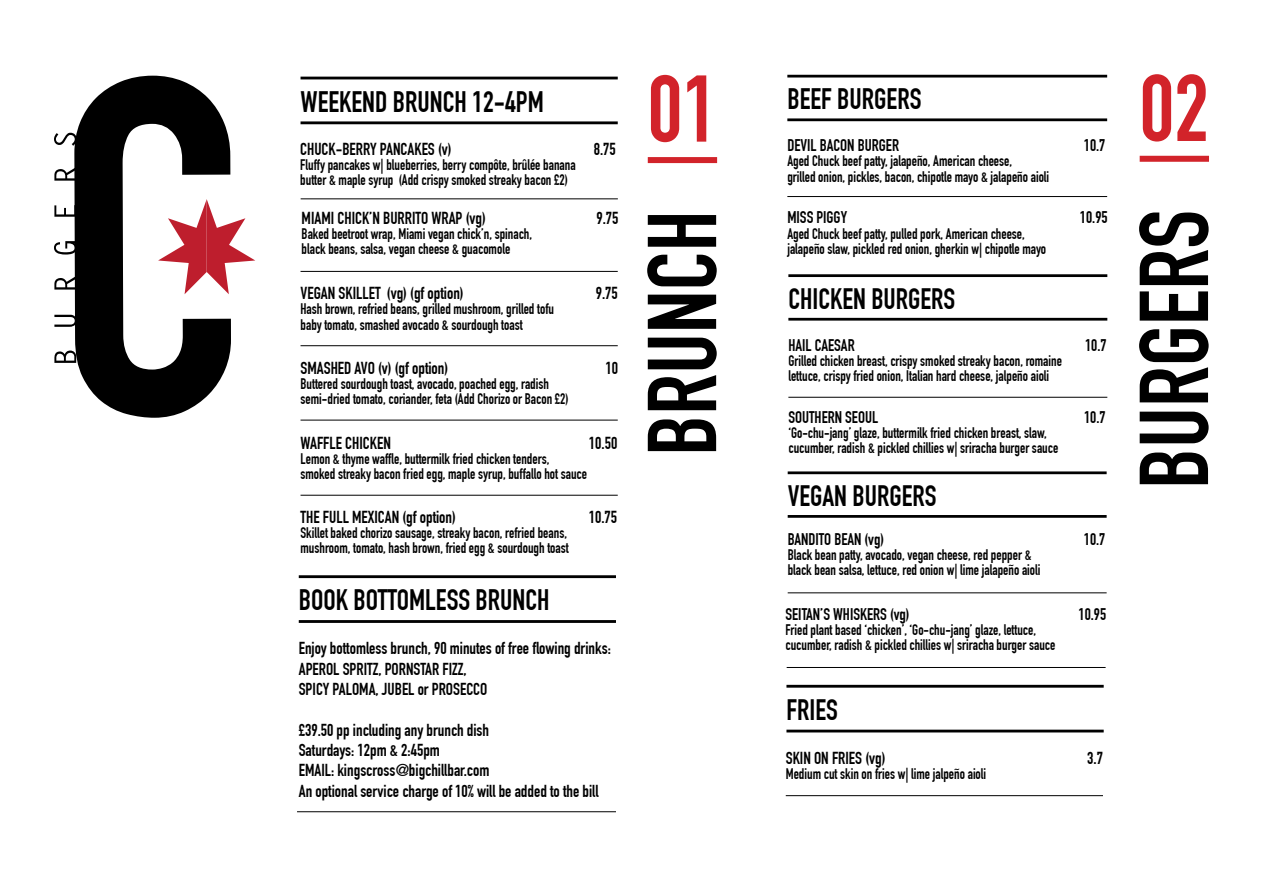
<style>
.page{position:relative;width:1263px;height:893px;background:#fff}
.page>*{position:absolute;margin:0;border:0;box-sizing:border-box;transform-origin:0 0}
.t1{font:700 96px "DIN Condensed";color:#000}
.t2{font:700 93px "DIN Condensed";color:#d2232a}
.t3{font:700 28.95px "DIN Condensed";color:#000}
.t4{font:700 16.95px/20.4px "DIN Condensed";color:#000}
.t5{font:700 16.5px "DIN Condensed";color:#000}
.t6{font:700 15px/15.1px "DIN Condensed";color:#000;scale:.95 1}
</style>
<div class="page">
<hr style="left:300px;top:77px;width:318px;height:2px;background:#000">
<hr style="left:300px;top:121px;width:318px;height:3px;background:#000">
<hr style="left:300px;top:271px;width:318px;height:1px;background:#000">
<hr style="left:300px;top:345px;width:318px;height:1px;background:#000">
<hr style="left:300px;top:420px;width:318px;height:1px;background:#000">
<hr style="left:300px;top:495px;width:318px;height:1px;background:#000">
<hr style="left:301px;top:199px;width:317px;height:1px;background:#000">
<hr style="left:299px;top:575px;width:317px;height:3px;background:#000">
<hr style="left:299px;top:620px;width:317px;height:3px;background:#000">
<div style="left:648px;top:157px;width:69px;height:6px;background:#d2232a"></div>
<div style="left:1140px;top:156px;width:69px;height:6px;background:#d2232a"></div>
<hr style="left:787px;top:75px;width:320px;height:3px;background:#000">
<hr style="left:787px;top:118px;width:320px;height:3px;background:#000">
<hr style="left:787px;top:196px;width:320px;height:1px;background:#000">
<hr style="left:788px;top:274px;width:319px;height:3px;background:#000">
<hr style="left:788px;top:318px;width:319px;height:3px;background:#000">
<hr style="left:788px;top:397px;width:319px;height:1px;background:#000">
<hr style="left:788px;top:471px;width:319px;height:3px;background:#000">
<hr style="left:788px;top:515px;width:319px;height:3px;background:#000">
<hr style="left:788px;top:593px;width:319px;height:1px;background:#000">
<hr style="left:787px;top:667px;width:318px;height:1px;background:#000">
<hr style="left:786px;top:685px;width:318px;height:3px;background:#000">
<hr style="left:786px;top:730px;width:318px;height:2px;background:#000">
<hr style="left:786px;top:795px;width:317px;height:1px;background:#000">
<hr style="left:297px;top:811px;width:319px;height:1px;background:#000">
<svg style="left:74px;top:76px;width:157px;height:342px;fill:#000"></svg>
<svg style="left:158px;top:199px;width:97px;height:95px"></svg>
<svg style="left:54px;top:351px;width:22px;height:12px"></svg>
<svg style="left:54px;top:315px;width:23px;height:12px"></svg>
<svg style="left:54px;top:276px;width:22px;height:14px"></svg>
<svg style="left:54px;top:241px;width:23px;height:14px"></svg>
<svg style="left:54px;top:205px;width:22px;height:12px"></svg>
<svg style="left:54px;top:167px;width:22px;height:14px"></svg>
<svg style="left:54px;top:133px;width:23px;height:13px"></svg>
<h3 class="t3" style="left:300px;top:85px;width:245px">WEEKEND BRUNCH 12-4PM</h3>
<p class="t4" style="left:300px;top:139px;width:153px">CHUCK-BERRY PANCAKES (v)</p>
<p class="t4" style="left:594px;top:139px;width:24px">8.75</p>
<p class="t6" style="left:300px;top:157px;width:291px">Fluffy pancakes w| blueberries, berry compôte, brûlée banana butter &amp; maple syrup (Add crispy smoked streaky bacon £2)</p>
<p class="t4" style="left:302px;top:208px;width:186px">MIAMI CHICK’N BURRITO WRAP (vg)</p>
<p class="t4" style="left:596px;top:208px;width:24px">9.75</p>
<p class="t6" style="left:302px;top:226px;width:244px">Baked beetroot wrap, Miami vegan chick’n, spinach, black beans, salsa, vegan cheese &amp; guacomole</p>
<p class="t4" style="left:300px;top:283px;width:165px">VEGAN SKILLET (vg) (gf option)</p>
<p class="t4" style="left:596px;top:283px;width:24px">9.75</p>
<p class="t6" style="left:300px;top:302px;width:268px">Hash brown, refried beans, grilled mushroom, grilled tofu baby tomato, smashed avocado &amp; sourdough toast</p>
<p class="t4" style="left:300px;top:358px;width:149px">SMASHED AVO (v) (gf option)</p>
<p class="t4" style="left:605px;top:358px;width:14px">10</p>
<p class="t6" style="left:300px;top:376px;width:284px">Buttered sourdough toast, avocado, poached egg, radish semi-dried tomato, coriander, feta (Add Chorizo or Bacon £2)</p>
<p class="t4" style="left:300px;top:433px;width:92px">WAFFLE CHICKEN</p>
<p class="t4" style="left:589px;top:433px;width:30px">10.50</p>
<p class="t6" style="left:300px;top:451px;width:303px">Lemon &amp; thyme waffle, buttermilk fried chicken tenders, smoked streaky bacon fried egg, maple syrup, buffallo hot sauce</p>
<p class="t4" style="left:300px;top:507px;width:157px">THE FULL MEXICAN (gf option)</p>
<p class="t4" style="left:589px;top:507px;width:30px">10.75</p>
<p class="t6" style="left:300px;top:525px;width:284px">Skillet baked chorizo sausage, streaky bacon, refried beans, mushroom, tomato, hash brown, fried egg &amp; sourdough toast</p>
<h3 class="t3" style="left:299px;top:583px;width:252px">BOOK BOTTOMLESS BRUNCH</h3>
<p class="t4" style="left:299px;top:638px;width:314px">Enjoy bottomless brunch, 90 minutes of free flowing drinks:<br>APEROL SPRITZ, PORNSTAR FIZZ,<br>SPICY PALOMA, JUBEL or PROSECCO</p>
<p class="t4" style="left:299px;top:720px;width:301px">£39.50 pp including any brunch dish<br>Saturdays: 12pm &amp; 2:45pm<br>EMAIL: kingscross@bigchillbar.com<br>An optional service charge of 10% will be added to the bill</p>
<h2 class="t2" style="left:648px;top:54px;width:71px">01</h2>
<h1 class="t1" style="left:626px;top:456px;width:247px;rotate:-90deg">BRUNCH</h1>
<h3 class="t3" style="left:787px;top:82px;width:136px">BEEF BURGERS</h3>
<p class="t5" style="left:787px;top:136px;width:113px">DEVIL BACON BURGER</p>
<p class="t5" style="left:1084px;top:136px;width:23px">10.7</p>
<p class="t6" style="left:787px;top:154px;width:277px">Aged Chuck beef patty, jalapeño, American cheese,<br>grilled onion, pickles, bacon, chipotle mayo &amp; jalapeño aioli</p>
<p class="t5" style="left:787px;top:208px;width:61px">MISS PIGGY</p>
<p class="t5" style="left:1080px;top:208px;width:29px">10.95</p>
<p class="t6" style="left:787px;top:226px;width:274px">Aged Chuck beef patty, pulled pork, American cheese, jalapeño slaw, pickled red onion, gherkin w| chipotle mayo</p>
<h3 class="t3" style="left:788px;top:282px;width:168px">CHICKEN BURGERS</h3>
<p class="t5" style="left:788px;top:335px;width:68px">HAIL CAESAR</p>
<p class="t5" style="left:1085px;top:335px;width:23px">10.7</p>
<p class="t6" style="left:788px;top:353px;width:290px">Grilled chicken breast, crispy smoked streaky bacon, romaine lettuce, crispy fried onion, Italian hard cheese, jalpeño aioli</p>
<p class="t5" style="left:788px;top:407px;width:91px">SOUTHERN SEOUL</p>
<p class="t5" style="left:1084px;top:407px;width:23px">10.7</p>
<p class="t6" style="left:788px;top:425px;width:286px">‘Go-chu-jang’ glaze, buttermilk fried chicken breast, slaw, cucumber, radish &amp; pickled chillies w| sriracha burger sauce</p>
<h3 class="t3" style="left:788px;top:479px;width:150px">VEGAN BURGERS</h3>
<p class="t5" style="left:788px;top:529px;width:98px">BANDITO BEAN (vg)</p>
<p class="t5" style="left:1084px;top:529px;width:23px">10.7</p>
<p class="t6" style="left:788px;top:547px;width:268px">Black bean patty, avocado, vegan cheese, red pepper &amp; black bean salsa, lettuce, red onion w| lime jalapeño aioli</p>
<p class="t5" style="left:785px;top:604px;width:126px">SEITAN’S WHISKERS (vg)</p>
<p class="t5" style="left:1078px;top:604px;width:29px">10.95</p>
<p class="t6" style="left:785px;top:622px;width:286px">Fried plant based ‘chicken’, ‘Go-chu-jang’ glaze, lettuce, cucumber, radish &amp; pickled chillies w| sriracha burger sauce</p>
<h3 class="t3" style="left:786px;top:693px;width:53px">FRIES</h3>
<p class="t4" style="left:786px;top:748px;width:101px">SKIN ON FRIES (vg)</p>
<p class="t4" style="left:1087px;top:748px;width:17px">3.7</p>
<p class="t6" style="left:786px;top:767px;width:212px">Medium cut skin on fries w| lime jalpeño aioli</p>
<h2 class="t2" style="left:1140px;top:54px;width:71px">02</h2>
<h1 class="t1" style="left:1118px;top:489px;width:280px;rotate:-90deg">BURGERS</h1>
</div>
